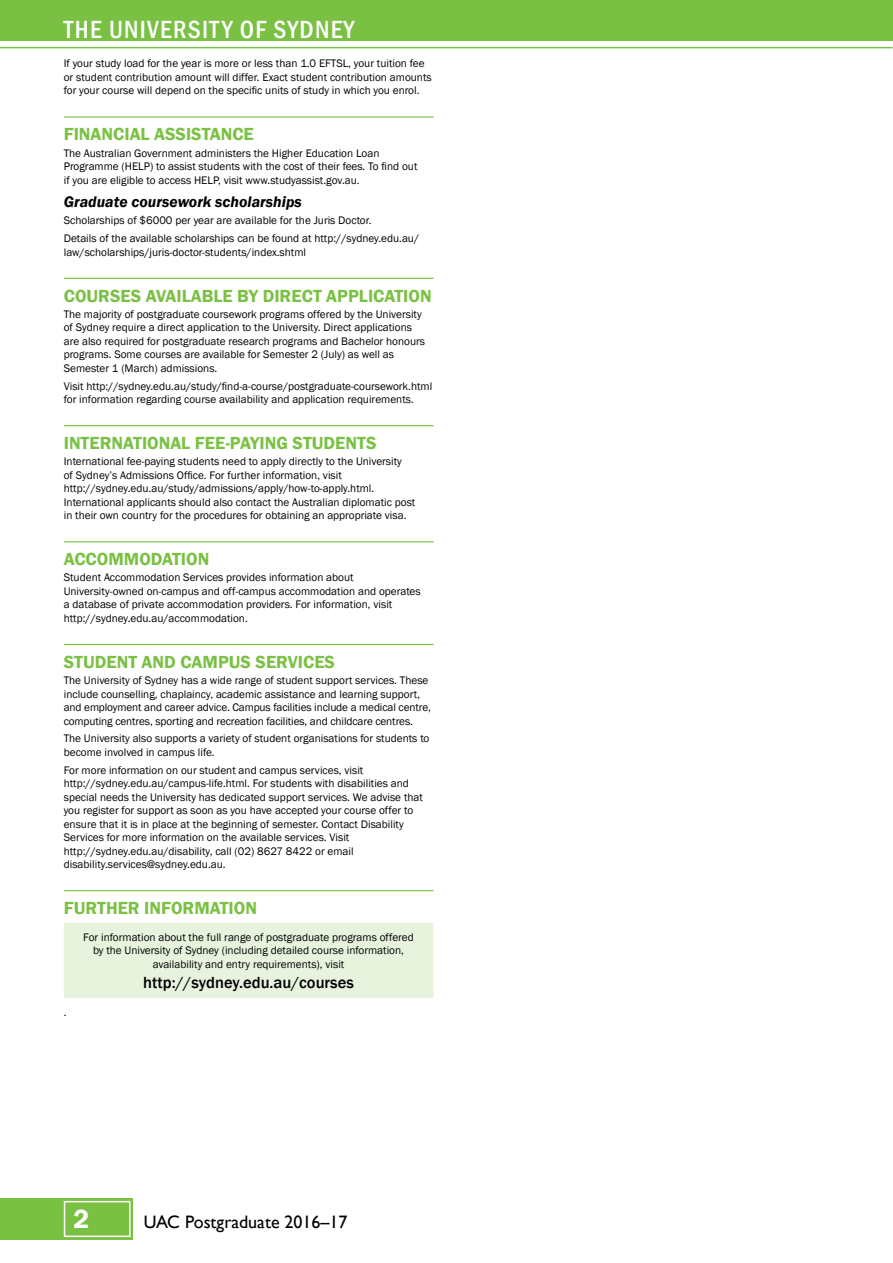
<style>
.page{position:relative;width:893px;height:1263px;background:#fff}
.page>*{position:absolute;margin:0;border:0;box-sizing:border-box;transform-origin:0 0}
.t1{font:600 27px "Franklin Gothic";color:#fff}
.t2{font:500 condensed 25.5px "Franklin Gothic";letter-spacing:.05em;color:#fff}
.t3{font:600 18px "Franklin Gothic";color:#7ac143}
.t4{font:18px "Gill Sans";color:#000}
.t5{font:500 16.5px "Franklin Gothic";color:#000}
.t6{font:italic 600 15.75px "Franklin Gothic";color:#000}
.t7{font:11.25px/13.5px "Franklin Gothic";color:#000}
</style>
<div class="page">
<div style="left:0;top:1198px;width:133px;height:41px;background:#7ac143"></div>
<div style="left:64px;top:1201px;width:67px;height:36px;border:2px solid #fff"></div>
<div style="left:0;top:0;width:893px;height:40px;background:#7ac143"></div>
<hr style="left:0;top:47px;width:893px;height:1px;background:#7ac143">
<hr style="left:64px;top:116px;width:370px;height:2px;background:#7ac143">
<hr style="left:64px;top:278px;width:370px;height:1px;background:#7ac143">
<hr style="left:64px;top:425px;width:370px;height:1px;background:#7ac143">
<hr style="left:64px;top:541px;width:370px;height:1px;background:#7ac143">
<hr style="left:64px;top:644px;width:370px;height:1px;background:#7ac143">
<hr style="left:64px;top:890px;width:370px;height:1px;background:#7ac143">
<div style="left:64px;top:923px;width:369px;height:74px;background:#e8f3de"></div>
<hr style="left:64px;top:997px;width:369px;height:1px;background:#e8f3de">
<h2 class="t2" style="left:64px;top:13px;width:292px">THE UNIVERSITY OF SYDNEY</h2>
<p class="t7" style="left:64px;top:57px;width:369px">If your study load for the year is more or less than 1.0 EFTSL, your tuition fee or student contribution amount will differ. Exact student contribution amounts for your course will depend on the specific units of study in which you enrol.</p>
<h3 class="t3" style="left:64px;top:123px;width:192px">FINANCIAL ASSISTANCE</h3>
<p class="t7" style="left:64px;top:146px;width:355px">The Australian Government administers the Higher Education Loan<br>Programme (HELP) to assist students with the cost of their fees. To find out if you are eligible to access HELP, visit www.studyassist.gov.au.</p>
<h3 class="t6" style="left:64px;top:191px;width:240px">Graduate coursework scholarships</h3>
<p class="t7" style="left:64px;top:212px;width:357px;line-height:17.7px">Scholarships of $6000 per year are available for the Juris Doctor.<br>Details of the available scholarships can be found at http://sydney.edu.au/</p>
<p class="t7" style="left:64px;top:245px;width:244px">law/scholarships/juris-doctor-students/index.shtml</p>
<h3 class="t3" style="left:64px;top:285px;width:369px">COURSES AVAILABLE BY DIRECT APPLICATION</h3>
<p class="t7" style="left:64px;top:308px;width:363px">The majority of postgraduate coursework programs offered by the University of Sydney require a direct application to the University. Direct applications are also required for postgraduate research programs and Bachelor honours programs. Some courses are available for Semester 2 (July) as well as Semester 1 (March) admissions.</p>
<p class="t7" style="left:64px;top:379px;width:370px">Visit http://sydney.edu.au/study/find-a-course/postgraduate-coursework.html for information regarding course availability and application requirements.</p>
<h3 class="t3" style="left:64px;top:432px;width:314px">INTERNATIONAL FEE-PAYING STU DENTS</h3>
<p class="t7" style="left:64px;top:455px;width:353px">International fee-paying students need to apply directly to the University<br>of Sydney’s Admissions Office. For further information, visit http://sydney.edu.au/study/admissions/apply/how-to-apply.html.<br>International applicants should also contact the Australian diplomatic post in their own country for the procedures for obtaining an appropriate visa.</p>
<h3 class="t3" style="left:64px;top:548px;width:24px">ACCOMMODA</h3>
<h3 class="t3" style="left:172px;top:548px;width:19px">TION</h3>
<p class="t7" style="left:64px;top:571px;width:358px">Student Accommodation Services provides information about University-owned on-campus and off-campus accommodation and operates a database of private accommodation providers. For information, visit http://sydney.edu.au/accommodation.</p>
<h3 class="t3" style="left:64px;top:651px;width:273px">STU DENT AND CAMPUS SERVICES</h3>
<p class="t7" style="left:64px;top:674px;width:369px">The University of Sydney has a wide range of student support services. These include counselling, chaplaincy, academic assistance and learning support, and employment and career advice. Campus facilities include a medical centre, computing centres, sporting and recreation facilities, and childcare centres.</p>
<p class="t7" style="left:64px;top:732px;width:367px">The University also supports a variety of student organisations for students to become involved in campus life.</p>
<p class="t7" style="left:64px;top:763px;width:361px">For more information on our student and campus services, visit http://sydney.edu.au/campus-life.html. For students with disabilities and special needs the University has dedicated support services. We advise that you register for support as soon as you have accepted your course offer to ensure that it is in place at the beginning of semester. Contact Disability Services for more information on the available services. Visit http://sydney.edu.au/disability, call (02) 8627 8422 or email disability.services@sydney.edu.au.</p>
<h3 class="t3" style="left:64px;top:897px;width:195px">FURTH ER INFORMATION</h3>
<p class="t7" style="left:83px;top:931px;width:332px;text-align:center">For information about the full range of postgraduate programs offered by the University of Sydney (including detailed course information, availability and entry requirements), visit</p>
<h3 class="t5" style="left:143px;top:972px;width:212px">http://sydney.edu.au/courses</h3>
<p class="t7" style="left:64px;top:1005px;width:4px">.</p>
<h1 class="t1" style="left:73px;top:1203px;width:17px">2</h1>
<h3 class="t4" style="left:144px;top:1212px;width:205px">UAC Postgraduate 2016–17</h3>
</div>
